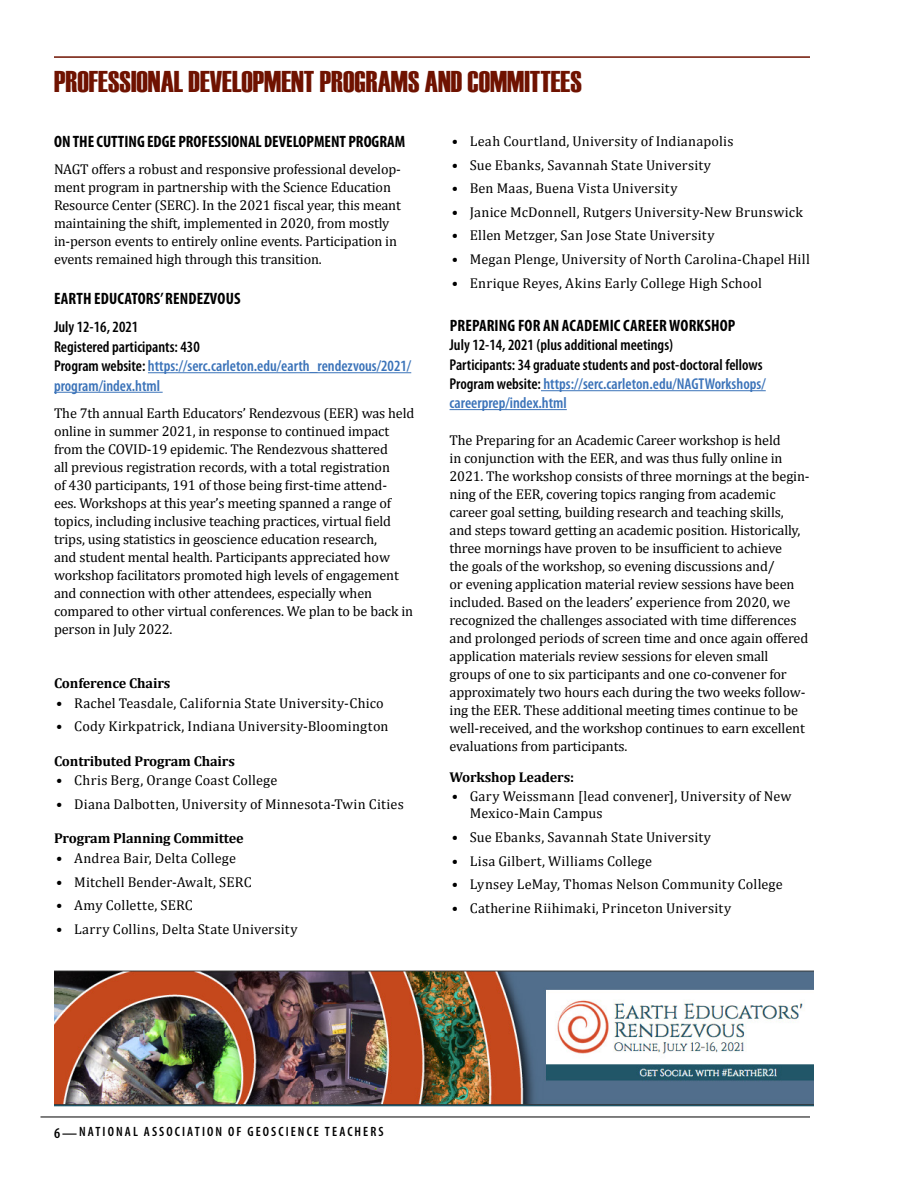
<style>
.page{position:relative;width:918px;height:1188px;background:#fff}
.page>*{position:absolute;margin:0;border:0;box-sizing:border-box;transform-origin:0 0}
.t1{font:30px "Haettenschweiler";color:#6f1200}
.t2{font:700 condensed 16.5px "Myriad Pro";letter-spacing:.01em;color:#000}
.t3{font:600 condensed 15.75px/19.4px "Myriad Pro";color:#000}
.t4{font:600 condensed 15.75px/19.5px "Myriad Pro";color:#3b73b9}
.t5{font:14.25px/18px "Cambria";letter-spacing:-.01em;color:#000}
.t6{font:14.25px/17.1px "Cambria";letter-spacing:.01em;color:#000}
.t7{font:14.25px "Cambria";letter-spacing:.015em;color:#000}
.t8{font:14.25px "Cambria";letter-spacing:.02em;color:#000}
.t9{font:700 14.25px "Cambria";letter-spacing:-.01em;color:#000}
.t10{font:600 condensed 13.5px "Myriad Pro";letter-spacing:.155em;color:#000}
.s1{color:#000}
.s2{color:#3b73b9}
.s3{font-size:15px}
</style>
<div class="page">
<hr style="left:54px;top:56px;width:756px;height:2px;background:#6f1200">
<hr style="left:148px;top:372px;width:263px;height:1px;background:#3b73b9">
<hr style="left:54px;top:392px;width:109px;height:1px;background:#3b73b9">
<hr style="left:541px;top:390px;width:225px;height:1px;background:#3b73b9">
<hr style="left:450px;top:409px;width:117px;height:1px;background:#3b73b9">
<img style="left:54px;top:971px;width:760px;height:136px">
<hr style="left:40px;top:1117px;width:770px;height:1px;background:#000">
<h1 class="t1" style="left:54px;top:64px;width:529px">PROFESSIONAL DEVELOPMENT PROGRAMS AND COMMITTEES</h1>
<p class="t2" style="left:54px;top:132px;width:353px">ON THE CUTTING EDGE PROFESSIONAL DEVELOPMENT PROGRAM</p>
<p class="t5" style="left:54px;top:160px;width:348px">NAGT offers a robust and responsive professional develop&shy;ment program in partnership with the Science Education Resource Center (SERC). In the 2021 fiscal year, this meant maintaining the shift, implemented in 2020, from mostly in-person events to entirely online events. Participation in events remained high through this transition.</p>
<p class="t2" style="left:54px;top:288px;width:188px">EARTH EDUCATORS’ RENDEZVOUS</p>
<p class="t4" style="left:54px;top:317px;width:359px"><span class="s1">July 12-16, 2021<br>Registered participants: 430<br>Program website:</span> https://serc.carleton.edu/earth_rendezvous/2021/ program/index.html</p>
<p class="t5" style="left:54px;top:404px;width:362px">The 7th annual Earth Educators’ Rendezvous (EER) was held online in summer 2021, in response to continued impact from the COVID-19 epidemic. The Rendezvous shattered<br>all previous registration records, with a total registration<br>of 430 participants, 191 of those being first-time attend-<br>ees. Workshops at this year’s meeting spanned a range of topics, including inclusive teaching practices, virtual field trips, using statistics in geoscience education research,<br>and student mental health. Participants appreciated how workshop facilitators promoted high levels of engagement and connection with other attendees, especially when compared to other virtual conferences. We plan to be back in person in July 2022.</p>
<p class="t9" style="left:54px;top:673px;width:118px">Conference Chairs</p>
<p class="t7" style="left:56px;top:694px;width:329px">• Rachel Teasdale, California State University-Chico</p>
<p class="t7" style="left:56px;top:718px;width:334px">• Cody Kirkpatrick, Indiana University-Bloomington</p>
<p class="t9" style="left:54px;top:751px;width:182px">Contributed Program Chairs</p>
<p class="t7" style="left:56px;top:772px;width:223px">• Chris Berg, Orange Coast College</p>
<p class="t7" style="left:56px;top:796px;width:349px">• Diana Dalbotten, University of Minnesota-Twin Cities</p>
<p class="t9" style="left:54px;top:828px;width:191px">Program Planning Committee</p>
<p class="t7" style="left:56px;top:850px;width:181px">• Andrea Bair, Delta College</p>
<p class="t5" style="left:56px;top:873px;width:197px">• Mitchell Bender-Awalt, SERC</p>
<p class="t6" style="left:56px;top:897px;width:138px">• Amy Collette, SERC</p>
<p class="t8" style="left:56px;top:921px;width:243px">• Larry Collins, Delta State University</p>
<p class="t7" style="left:452px;top:133px;width:283px">• Leah Courtland, University of Indianapolis</p>
<p class="t8" style="left:452px;top:156px;width:261px">• Sue Ebanks, Savannah State University</p>
<p class="t7" style="left:452px;top:180px;width:227px">• Ben Maas, Buena Vista University</p>
<p class="t6" style="left:452px;top:203px;width:353px">• Janice McDonnell, Rutgers University-New Brunswick</p>
<p class="t6" style="left:452px;top:227px;width:264px">• Ellen Metzger, San Jose State University</p>
<p class="t6" style="left:452px;top:251px;width:360px">• Megan Plenge, University of North Carolina-Chapel Hill</p>
<p class="t6" style="left:452px;top:274px;width:312px">• Enrique Reyes, Akins Early College High School</p>
<p class="t2" style="left:450px;top:315px;width:287px">PREPARING FOR AN ACADEMIC CAREER WORKSHOP</p>
<p class="t3" style="left:450px;top:336px;width:318px">July 12-14, 2021 (plus additional meetings)<br>Participants: 34 graduate students and post-doctoral fellows Program website: <span class="s2">https://serc.carleton.edu/NAGTWorkshops/ careerprep/index.html</span></p>
<p class="t5" style="left:450px;top:431px;width:362px">The Preparing for an Academic Career workshop is held<br>in conjunction with the EER, and was thus fully online in 2021. The workshop consists of three mornings at the begin&shy;ning of the EER, covering topics ranging from academic career goal setting, building research and teaching skills, and steps toward getting an academic position. Historically, three mornings have proven to be insufficient to achieve<br>the goals of the workshop, so evening discussions and/<br>or evening application material review sessions have been included. Based on the leaders’ experience from 2020, we recognized the challenges associated with time differences and prolonged periods of screen time and once again offered application materials review sessions for eleven small groups of one to six participants and one co-convener for approximately two hours each during the two weeks follow&shy;ing the EER. These additional meeting times continue to be well-received, and the workshop continues to earn excellent evaluations from participants.</p>
<p class="t9" style="left:450px;top:767px;width:126px">Workshop Leaders:</p>
<p class="t6" style="left:470px;top:788px;width:323px;text-indent:-18px">• Gary Weissmann [lead convener], University of New<br>Mexico-Main Campus</p>
<p class="t8" style="left:452px;top:829px;width:261px">• Sue Ebanks, Savannah State University</p>
<p class="t7" style="left:452px;top:852px;width:202px">• Lisa Gilbert, Williams College</p>
<p class="t6" style="left:452px;top:876px;width:332px">• Lynsey LeMay, Thomas Nelson Community College</p>
<p class="t8" style="left:452px;top:899px;width:281px">• Catherine Riihimaki, Princeton University</p>
<p class="t10" style="left:54px;top:1124px;width:331px"><span class="s3">6 —</span>NATIONAL ASSOCIATION OF GEOSCIENCE TEACHERS</p>
</div>
